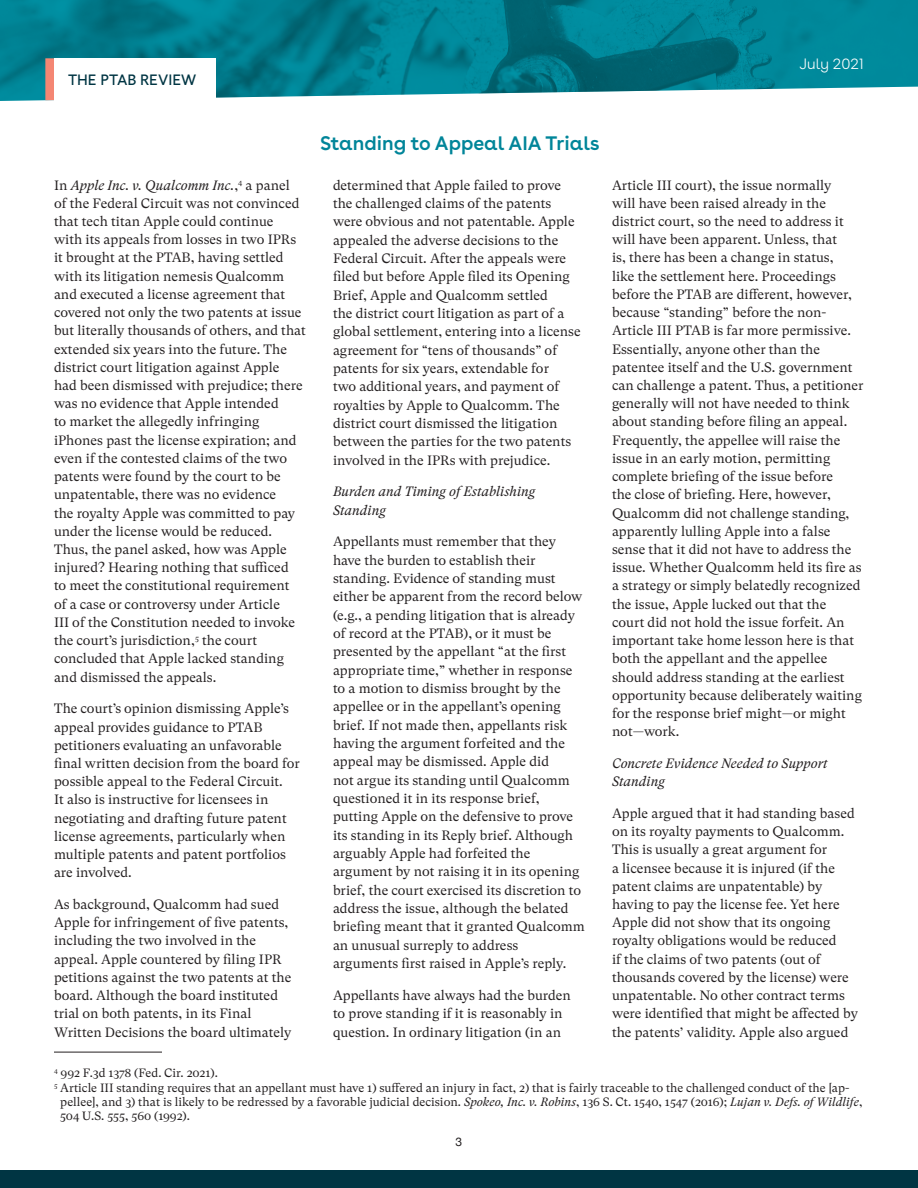
<style>
.page{position:relative;width:918px;height:1188px;background:#fff}
.page>*{position:absolute;margin:0;border:0;box-sizing:border-box;transform-origin:0 0}
.Heading_1{font:600 19.5px "Buenos Aires";color:#008599}
.t1{font:15px "Buenos Aires";color:#003543}
.t2{font:300 15px "Buenos Aires";color:#fff}
.t3{font:13.5px/18.1px "GT Super Text";color:#231f20}
.t4{font:italic 13.5px/18.3px "GT Super Text";letter-spacing:-.005em;color:#231f20}
.t5{font:12px/14.4px "GT Super Text";color:#231f20}
.t6{font:12px "Helvetica Neue";color:#231f20}
.s1{font-style:italic}
</style>
<div class="page">
<svg style="left:0;top:0;width:918px;height:101px;background:#128696"></svg>
<div style="left:54px;top:58px;width:162px;height:50px;background:#fff"></div>
<div style="left:45px;top:58px;width:9px;height:42px;background:#f48673"></div>
<div style="left:0;top:1171px;width:918px;height:17px;background:#003543"></div>
<hr style="left:54px;top:1052px;width:108px;height:1px;background:#231f20">
<p class="t1" style="left:68px;top:68px;width:130px">THE PTAB REVIEW</p>
<p class="Heading_1" style="left:320px;top:127px;width:281px">Standing to Appeal AIA Trials</p>
<p class="t2" style="left:800px;top:52px;width:66px">July 2021</p>
<p class="t3" style="left:333px;top:176px;width:249px">determined that Apple failed to prove the challenged claims of the patents were obvious and not patentable. Apple appealed the adverse decisions to the Federal Circuit. After the appeals were filed but before Apple filed its Opening Brief, Apple and Qualcomm settled<br>the district court litigation as part of a global settlement, entering into a license agreement for “tens of thousands” of patents for six years, extendable for<br>two additional years, and payment of royalties by Apple to Qualcomm. The district court dismissed the litigation between the parties for the two patents involved in the IPRs with prejudice.</p>
<p class="t4" style="left:333px;top:483px;width:204px">Burden and Timing of Establishing<br>Standing</p>
<p class="t3" style="left:333px;top:533px;width:254px">Appellants must remember that they have the burden to establish their standing. Evidence of standing must either be apparent from the record below (e.g., a pending litigation that is already of record at the PTAB), or it must be presented by the appellant “at the first appropriate time,” whether in response to a motion to dismiss brought by the appellee or in the appellant’s opening brief. If not made then, appellants risk having the argument forfeited and the appeal may be dismissed. Apple did<br>not argue its standing until Qualcomm questioned it in its response brief, putting Apple on the defensive to prove its standing in its Reply brief. Although arguably Apple had forfeited the argument by not raising it in its opening brief, the court exercised its discretion to address the issue, although the belated briefing meant that it granted Qualcomm an unusual surreply to address arguments first raised in Apple’s reply.</p>
<p class="t3" style="left:333px;top:986px;width:239px">Appellants have always had the burden to prove standing if it is reasonably in question. In ordinary litigation (in an</p>
<p class="t3" style="left:54px;top:176px;width:254px">In <span class="s1">Apple Inc. v. Qualcomm Inc.</span>,<sup>4</sup> a panel<br>of the Federal Circuit was not convinced that tech titan Apple could continue<br>with its appeals from losses in two IPRs it brought at the PTAB, having settled with its litigation nemesis Qualcomm and executed a license agreement that covered not only the two patents at issue but literally thousands of others, and that extended six years into the future. The district court litigation against Apple<br>had been dismissed with prejudice; there was no evidence that Apple intended<br>to market the allegedly infringing iPhones past the license expiration; and even if the contested claims of the two patents were found by the court to be unpatentable, there was no evidence<br>the royalty Apple was committed to pay under the license would be reduced.<br>Thus, the panel asked, how was Apple injured? Hearing nothing that sufficed<br>to meet the constitutional requirement<br>of a case or controversy under Article<br>III of the Constitution needed to invoke the court’s jurisdiction,<sup>5</sup> the court concluded that Apple lacked standing and dismissed the appeals.</p>
<p class="t3" style="left:54px;top:700px;width:247px">The court’s opinion dismissing Apple’s appeal provides guidance to PTAB petitioners evaluating an unfavorable final written decision from the board for possible appeal to the Federal Circuit.<br>It also is instructive for licensees in negotiating and drafting future patent license agreements, particularly when multiple patents and patent portfolios are involved.</p>
<p class="t3" style="left:54px;top:895px;width:239px">As background, Qualcomm had sued Apple for infringement of five patents, including the two involved in the appeal. Apple countered by filing IPR petitions against the two patents at the board. Although the board instituted trial on both patents, in its Final Written Decisions the board ultimately</p>
<p class="t5" style="left:54px;top:1066px;width:165px"><sup>4</sup> 992 F.3d 1378 (Fed. Cir. 2021).</p>
<p class="t5" style="left:60px;top:1080px;width:804px;text-indent:-6px"><sup>5</sup> Article III standing requires that an appellant must have 1) suffered an injury in fact, 2) that is fairly traceable to the challenged conduct of the [ap&shy;pellee], and 3) that is likely to be redressed by a favorable judicial decision. <span class="s1">Spokeo, Inc. v. Robins</span>, 136 S. Ct. 1540, 1547 (2016); <span class="s1">Lujan v. Defs. of Wildlife</span>,<br>504 U.S. 555, 560 (1992).</p>
<p class="t3" style="left:612px;top:176px;width:253px">Article III court), the issue normally<br>will have been raised already in the district court, so the need to address it will have been apparent. Unless, that<br>is, there has been a change in status,<br>like the settlement here. Proceedings before the PTAB are different, however, because “standing” before the non-Article III PTAB is far more permissive.<br>Essentially, anyone other than the patentee itself and the U.S. government can challenge a patent. Thus, a petitioner generally will not have needed to think about standing before filing an appeal.<br>Frequently, the appellee will raise the issue in an early motion, permitting complete briefing of the issue before<br>the close of briefing. Here, however, Qualcomm did not challenge standing, apparently lulling Apple into a false sense that it did not have to address the issue. Whether Qualcomm held its fire as a strategy or simply belatedly recognized the issue, Apple lucked out that the<br>court did not hold the issue forfeit. An important take home lesson here is that both the appellant and the appellee should address standing at the earliest opportunity because deliberately waiting for the response brief might—or might not—work.</p>
<p class="t4" style="left:612px;top:754px;width:217px">Concrete Evidence Needed to Support<br>Standing</p>
<p class="t3" style="left:612px;top:804px;width:248px">Apple argued that it had standing based on its royalty payments to Qualcomm.<br>This is usually a great argument for<br>a licensee because it is injured (if the patent claims are unpatentable) by having to pay the license fee. Yet here Apple did not show that its ongoing royalty obligations would be reduced<br>if the claims of two patents (out of thousands covered by the license) were unpatentable. No other contract terms were identified that might be affected by the patents’ validity. Apple also argued</p>
<p class="t6" style="left:456px;top:1133px;width:8px">3</p>
</div>
